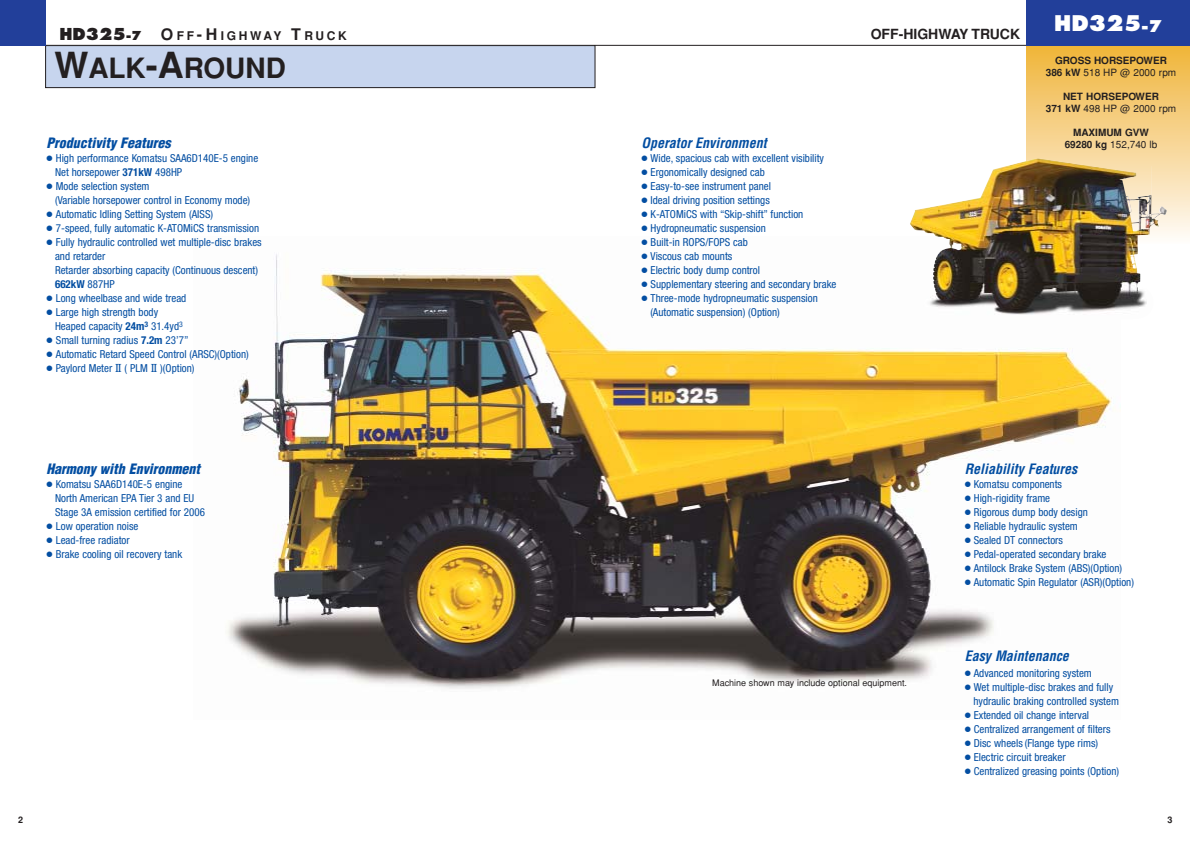
<style>
.page{position:relative;width:1190px;height:841px;background:#fff}
.page>*{position:absolute;margin:0;border:0;box-sizing:border-box;transform-origin:0 0}
.t1{font:700 28px "Helvetica";color:#231f20}
.t2{font:800 21px "Futura";color:#fff}
.t3{font:italic 700 condensed 14px "Helvetica";color:#034ea2}
.t4{font:italic 900 condensed 14px "Helvetica";color:#034ea2}
.t5{font:700 14px "Helvetica";color:#231f20}
.t6{font:700 12px "Helvetica";letter-spacing:.22em;color:#231f20}
.t7{font:condensed 11px/14px "Helvetica Neue";color:#034ea2}
.t8{font:700 10px/12px "Helvetica";color:#231f20;text-align:center}
.t9{font:9px "Helvetica";color:#231f20}
.t10{font:700 9px "Helvetica";color:#231f20}
.s1{font-family:"Futura";font-weight:800;font-size:16px}
.s2{font-family:"Futura";font-weight:800}
.s3{font-size:16px}
.s4{font-size:36px}
.s5{font-family:"Universal Newswith Comm Pi";font-stretch:normal}
.s6{font-weight:700}
.s7{font-family:"Century Old Style";font-stretch:normal}
.s8{font-size:15.8px}
.s9{font-weight:400}
</style>
<div class="page">
<img style="left:227px;top:236px;width:893px;height:453px">
<hr style="left:0;top:45px;width:1190px;height:1px;background:#231f20">
<img style="left:1026px;top:46px;width:164px;height:198px">
<div style="left:46px;top:46px;width:549px;height:42px;background:#c7d5ee"></div>
<div style="left:45px;top:45px;width:550px;height:43px;border:1px solid #231f20"></div>
<div style="left:1026px;top:0;width:164px;height:45px;background:#223f9a"></div>
<div style="left:0;top:0;width:45px;height:45px;background:#223f9a"></div>
<img style="left:1126px;top:196px;width:24px;height:34px">
<p class="t6" style="left:60px;top:31px;width:289px"><span class="s1">HD325</span><span class="s2">-7</span> <span class="s3">O</span>FF<span class="s3">-H</span>IGHWAY <span class="s3">T</span>RUCK</p>
<p class="t5" style="left:871px;top:29px;width:151px">OFF-HIGHWAY TRUCK</p>
<h1 class="t1" style="left:54px;top:58px;width:233px"><span class="s4">W</span>ALK<span class="s4">-A</span>ROUND</h1>
<p class="t4" style="left:46px;top:137px;width:126px">Productivity Features</p>
<p class="t7" style="left:55px;top:152px;width:205px;text-indent:-9px"><span class="s5">●</span> High performance Komatsu SAA6D140E-5 engine<br>Net horsepower <span class="s6">371kW</span> 498HP</p>
<p class="t7" style="left:55px;top:180px;width:197px;text-indent:-9px"><span class="s5">●</span> Mode selection system<br>(Variable horsepower control in Economy mode)</p>
<p class="t7" style="left:46px;top:208px;width:168px"><span class="s5">●</span> Automatic Idling Setting System (AISS)</p>
<p class="t7" style="left:46px;top:222px;width:214px"><span class="s5">●</span> 7-speed, fully automatic K-ATOMiCS transmission</p>
<p class="t7" style="left:55px;top:236px;width:208px;text-indent:-9px"><span class="s5">●</span> Fully hydraulic controlled wet multiple-disc brakes and retarder<br>Retarder absorbing capacity (Continuous descent)<br><span class="s6">662kW</span> 887HP</p>
<p class="t7" style="left:46px;top:292px;width:141px"><span class="s5">●</span> Long wheelbase and wide tread</p>
<p class="t7" style="left:55px;top:306px;width:129px;text-indent:-9px"><span class="s5">●</span> Large high strength body<br>Heaped capacity <span class="s6">24m</span><sup>3</sup> 31.4yd<sup>3</sup></p>
<p class="t7" style="left:46px;top:334px;width:144px"><span class="s5">●</span> Small turning radius <span class="s6">7.2m</span> 23’7”</p>
<p class="t7" style="left:46px;top:348px;width:204px"><span class="s5">●</span> Automatic Retard Speed Control (ARSC)(Option)</p>
<p class="t7" style="left:46px;top:362px;width:150px"><span class="s5">●</span> Paylord Meter <span class="s7">II</span> ( PLM <span class="s7">II</span> )(Option)</p>
<p class="t3" style="left:642px;top:137px;width:127px">Operator Environment</p>
<p class="t7" style="left:642px;top:152px;width:184px"><span class="s5">●</span> Wide, spacious cab with excellent visibility</p>
<p class="t7" style="left:642px;top:166px;width:125px"><span class="s5">●</span> Ergonomically designed cab</p>
<p class="t7" style="left:642px;top:180px;width:131px"><span class="s5">●</span> Easy-to-see instrument panel</p>
<p class="t7" style="left:642px;top:194px;width:130px"><span class="s5">●</span> Ideal driving position settings</p>
<p class="t7" style="left:642px;top:208px;width:163px"><span class="s5">●</span> K-ATOMiCS with “Skip-shift” function</p>
<p class="t7" style="left:642px;top:222px;width:126px"><span class="s5">●</span> Hydropneumatic suspension</p>
<p class="t7" style="left:642px;top:236px;width:108px"><span class="s5">●</span> Built-in ROPS/FOPS cab</p>
<p class="t7" style="left:642px;top:250px;width:92px"><span class="s5">●</span> Viscous cab mounts</p>
<p class="t7" style="left:642px;top:264px;width:120px"><span class="s5">●</span> Electric body dump control</p>
<p class="t7" style="left:642px;top:278px;width:196px"><span class="s5">●</span> Supplementary steering and secondary brake</p>
<p class="t7" style="left:650px;top:292px;width:169px;text-indent:-9px"><span class="s5">●</span> Three-mode hydropneumatic suspension (Automatic suspension) (Option)</p>
<h2 class="t2" style="left:1054px;top:14px;width:109px">HD325<span class="s8">-7</span></h2>
<p class="t8" style="left:1046px;top:56px;width:132px">GROSS HORSEPOWER<br>386 kW <span class="s9">518 HP @ 2000 rpm</span></p>
<p class="t8" style="left:1046px;top:92px;width:132px">NET HORSEPOWER<br>371 kW <span class="s9">498 HP @ 2000 rpm</span></p>
<p class="t8" style="left:1065px;top:128px;width:94px">MAXIMUM GVW<br>69280 kg <span class="s9">152,740 lb</span></p>
<p class="t4" style="left:46px;top:463px;width:155px">Harmony with Environment</p>
<p class="t7" style="left:55px;top:478px;width:151px;text-indent:-9px"><span class="s5">●</span> Komatsu SAA6D140E-5 engine<br>North American EPA Tier 3 and EU<br>Stage 3A emission certified for 2006</p>
<p class="t7" style="left:46px;top:520px;width:94px"><span class="s5">●</span> Low operation noise</p>
<p class="t7" style="left:46px;top:534px;width:85px"><span class="s5">●</span> Lead-free radiator</p>
<p class="t7" style="left:46px;top:548px;width:137px"><span class="s5">●</span> Brake cooling oil recovery tank</p>
<p class="t9" style="left:712px;top:679px;width:196px">Machine shown may include optional equipment.</p>
<p class="t3" style="left:965px;top:463px;width:114px">Reliability Features</p>
<p class="t7" style="left:965px;top:478px;width:99px"><span class="s5">●</span> Komatsu components</p>
<p class="t7" style="left:965px;top:492px;width:87px"><span class="s5">●</span> High-rigidity frame</p>
<p class="t7" style="left:965px;top:506px;width:125px"><span class="s5">●</span> Rigorous dump body design</p>
<p class="t7" style="left:965px;top:520px;width:115px"><span class="s5">●</span> Reliable hydraulic system</p>
<p class="t7" style="left:965px;top:534px;width:100px"><span class="s5">●</span> Sealed DT connectors</p>
<p class="t7" style="left:965px;top:548px;width:143px"><span class="s5">●</span> Pedal-operated secondary brake</p>
<p class="t7" style="left:965px;top:562px;width:159px"><span class="s5">●</span> Antilock Brake System (ABS)(Option)</p>
<p class="t7" style="left:965px;top:576px;width:171px"><span class="s5">●</span> Automatic Spin Regulator (ASR)(Option)</p>
<p class="t3" style="left:965px;top:650px;width:106px">Easy Maintenance</p>
<p class="t7" style="left:965px;top:667px;width:129px"><span class="s5">●</span> Advanced monitoring system</p>
<p class="t7" style="left:973px;top:681px;width:147px;text-indent:-9px"><span class="s5">●</span> Wet multiple-disc brakes and fully hydraulic braking controlled system</p>
<p class="t7" style="left:965px;top:709px;width:126px"><span class="s5">●</span> Extended oil change interval</p>
<p class="t7" style="left:965px;top:723px;width:147px"><span class="s5">●</span> Centralized arrangement of filters</p>
<p class="t7" style="left:965px;top:737px;width:135px"><span class="s5">●</span> Disc wheels (Flange type rims)</p>
<p class="t7" style="left:965px;top:751px;width:102px"><span class="s5">●</span> Electric circuit breaker</p>
<p class="t7" style="left:965px;top:765px;width:156px"><span class="s5">●</span> Centralized greasing points (Option)</p>
<p class="t10" style="left:18px;top:816px;width:7px">2</p>
<p class="t10" style="left:1168px;top:816px;width:7px">3</p>
</div>
